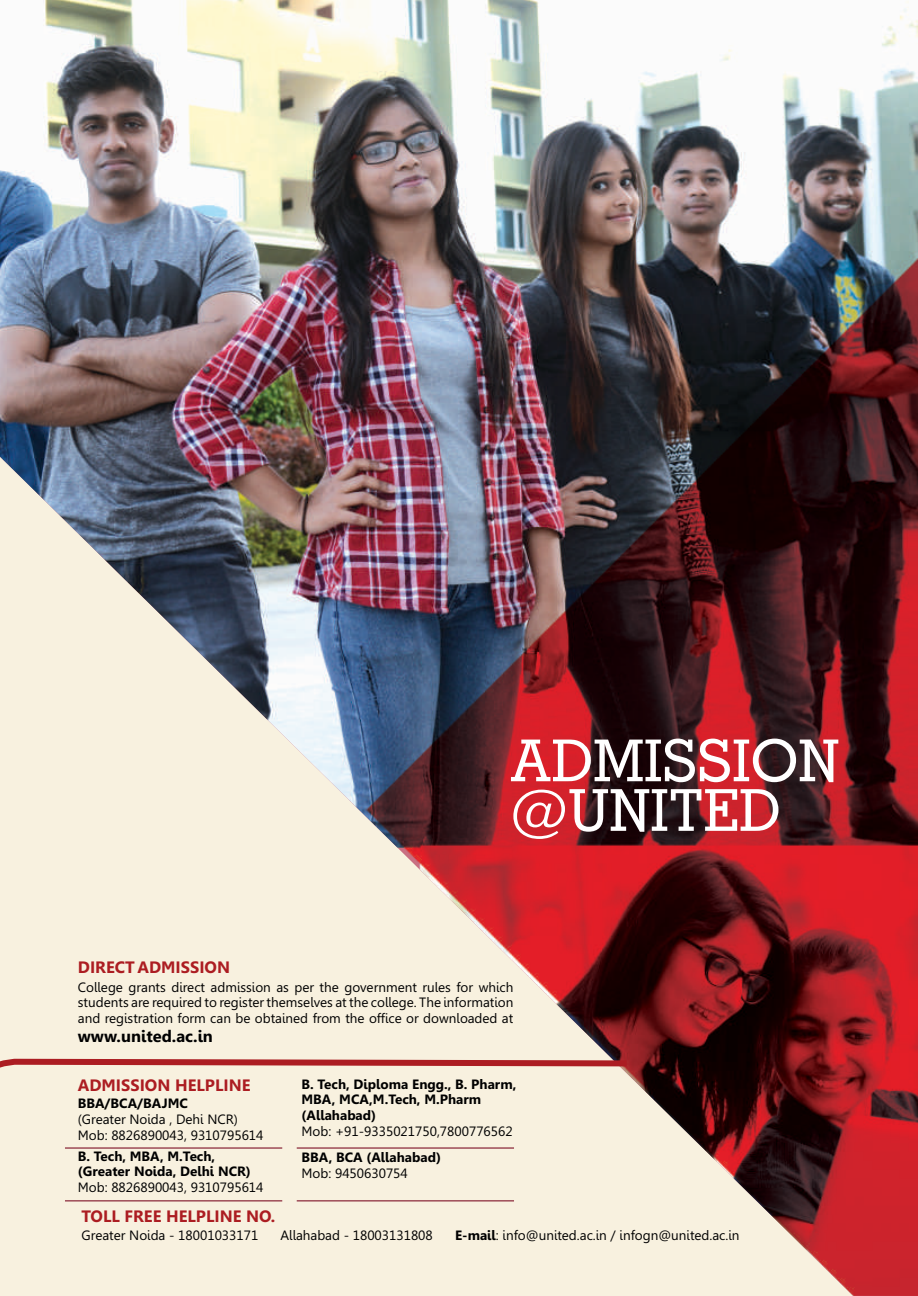
<style>
.page{position:relative;width:918px;height:1296px;background:#fff}
.page>*{position:absolute;margin:0;border:0;box-sizing:border-box;transform-origin:0 0}
.t1{font:500 57.9px/49.7px "Stymie BT";color:#fff}
.t2{font:700 16.5px "Gisha";color:#ac1d22}
.t3{font:700 16.5px "Gisha";color:#000}
.t4{font:13.5px/15.8px "Gisha";color:#000}
.t5{font:700 13.5px/15.8px "Gisha";color:#000}
.s1{font-weight:700}
</style>
<div class="page">
<img style="left:0;top:0;width:918px;height:1296px">
<img style="left:0;top:49px;width:633px;height:1188px">
<hr style="left:65px;top:1147px;width:217px;height:2px;background:#7f1329">
<hr style="left:65px;top:1200px;width:217px;height:1px;background:#7f1329">
<hr style="left:297px;top:1147px;width:217px;height:2px;background:#7f1329">
<hr style="left:297px;top:1200px;width:217px;height:1px;background:#7f1329">
<h1 class="t1" style="left:510px;top:741px;width:331px">ADMISSION @UNITED</h1>
<p class="t2" style="left:78px;top:961px;width:154px">DIRECT ADMISSION</p>
<p class="t4" style="left:78px;top:980px;width:437px;text-align:justify">College grants direct admission as per the government rules for which students are required to register themselves at the college. The information and registration form can be obtained from the office or downloaded at</p>
<p class="t3" style="left:78px;top:1029px;width:137px">www.united.ac.in</p>
<p class="t2" style="left:78px;top:1079px;width:174px">ADMISSION HELPLINE</p>
<p class="t5" style="left:78px;top:1097px;width:112px">BBA/BCA/BAJMC</p>
<p class="t4" style="left:78px;top:1112px;width:187px">(Greater Noida , Dehi NCR)<br>Mob: 8826890043, 9310795614</p>
<p class="t5" style="left:78px;top:1149px;width:175px">B. Tech, MBA, M.Tech, (Greater Noida, Delhi NCR)</p>
<p class="t4" style="left:78px;top:1181px;width:187px">Mob: 8826890043, 9310795614</p>
<p class="t5" style="left:302px;top:1077px;width:216px">B. Tech, Diploma Engg., B. Pharm,<br>MBA, MCA,M.Tech, M.Pharm (Allahabad)</p>
<p class="t4" style="left:302px;top:1125px;width:213px">Mob: +91-9335021750,7800776562</p>
<p class="t5" style="left:302px;top:1151px;width:141px">BBA, BCA (Allahabad)</p>
<p class="t4" style="left:302px;top:1167px;width:108px">Mob: 9450630754</p>
<p class="t2" style="left:82px;top:1210px;width:195px">TOLL FREE HELPLINE NO.</p>
<p class="t4" style="left:82px;top:1228px;width:178px">Greater Noida - 18001033171</p>
<p class="t4" style="left:281px;top:1228px;width:154px">Allahabad - 18003131808</p>
<p class="t4" style="left:455px;top:1228px;width:286px"><span class="s1">E-mail</span>: info@united.ac.in / infogn@united.ac.in</p>
</div>
